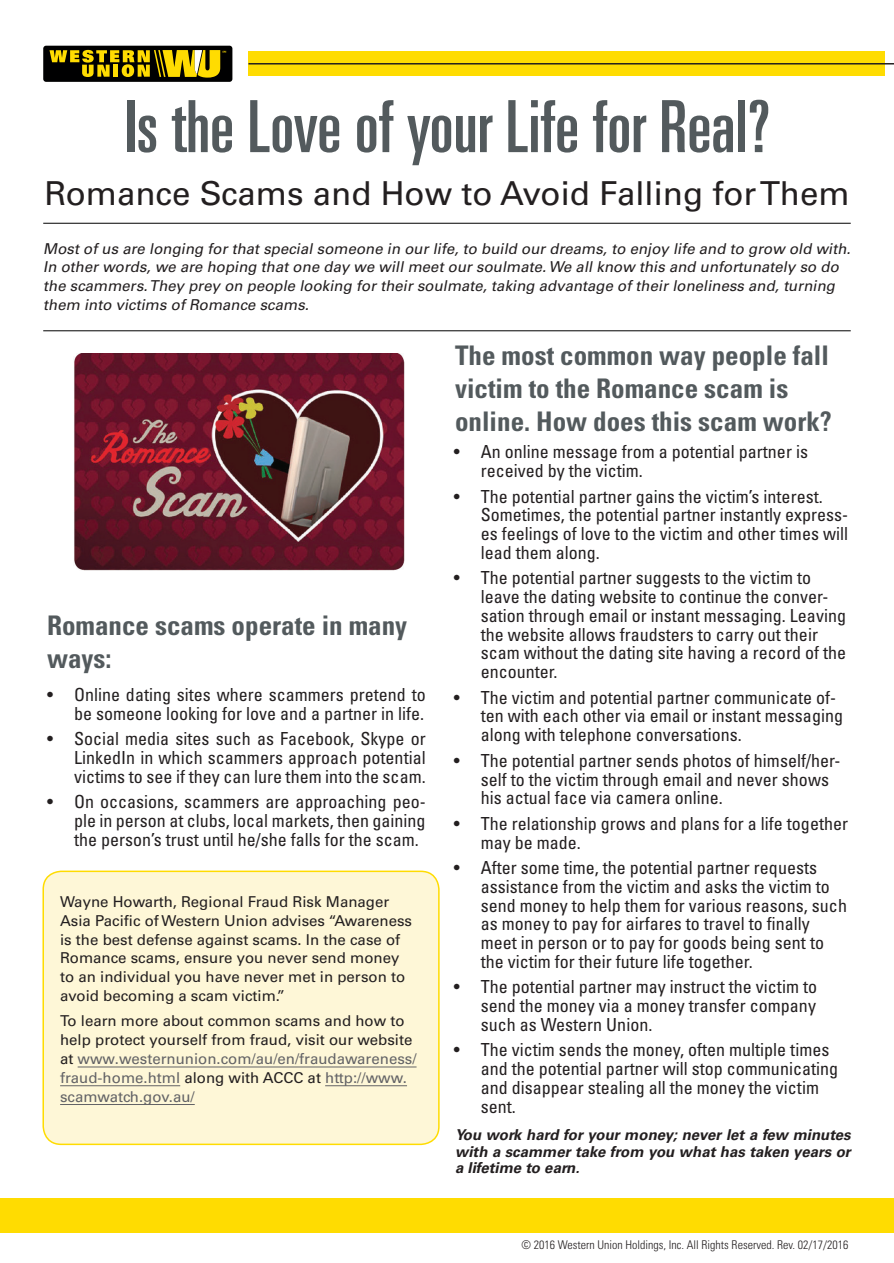
<style>
.page{position:relative;width:894px;height:1263px;background:#fff}
.page>*{position:absolute;margin:0;border:0;box-sizing:border-box;transform-origin:0 0}
.t1{font:ultra-condensed 72px "Univers LT Std";color:#535a5d}
.t2{font:33px "Univers LT Std";color:#231f20}
.t3{font:700 condensed 27px/33px "Univers LT Std";color:#535a5d}
.t4{font:condensed 18px/18.8px "Univers LT Std";color:#231f20}
.t5{font:15px/18.8px "Univers LT Std";color:#231f20}
.t6{font:italic 15px/18.8px "Univers LT Std";color:#231f20}
.t7{font:italic 700 15px/16.5px "Univers LT Std";color:#231f20;text-align:justify}
.t8{font:300 condensed 12px "Univers LT Std";color:#231f20}
.s1{color:#636366}
</style>
<div class="page">
<div style="left:248px;top:51px;width:637px;height:25px;background:#ffdc01"></div>
<div style="left:0;top:1198px;width:893px;height:34px;background:#ffdc01"></div>
<div style="left:43px;top:46px;width:189px;height:36px;background:#000001;border-radius:3px"></div>
<svg style="left:49px;top:50px;width:177px;height:28px"></svg>
<hr style="left:248px;top:63px;width:645px;height:1px;background:#231f20">
<img style="left:74px;top:353px;width:330px;height:217px">
<div style="left:43px;top:871px;width:395px;height:273px;background:#fef7d7;border-radius:18px"></div>
<div style="left:42px;top:870px;width:397px;height:275px;border:2px solid #ffdc01;border-radius:18px"></div>
<hr style="left:43px;top:223px;width:807px;height:1px;background:#000">
<hr style="left:43px;top:330px;width:807px;height:1px;background:#000">
<hr style="left:78px;top:1066px;width:338px;height:1px;background:#636366">
<hr style="left:60px;top:1085px;width:120px;height:1px;background:#636366">
<hr style="left:325px;top:1085px;width:82px;height:1px;background:#636366">
<hr style="left:60px;top:1104px;width:135px;height:1px;background:#636366">
<h1 class="t1" style="left:124px;top:86px;width:647px">Is the Love of your Life for Real?</h1>
<h2 class="t2" style="left:44px;top:174px;width:806px">Romance Scams and How to Avoid Falling for Them</h2>
<p class="t6" style="left:43px;top:239px;width:811px">Most of us are longing for that special someone in our life, to build our dreams, to enjoy life and to grow old with.<br>In other words, we are hoping that one day we will meet our soulmate.We all know this and unfortunately so do the scammers.They prey on people looking for their soulmate, taking advantage of their loneliness and, turning them into victims of Romance scams.</p>
<h3 class="t3" style="left:47px;top:609px;width:361px">Romance scams operate in many ways:</h3>
<p class="t4" style="left:47px;top:685px;width:380px;text-align:right">• Online dating sites where scammers pretend to be someone looking for love and a partner in life.</p>
<p class="t4" style="left:74px;top:729px;width:353px;text-align:justify;text-indent:-27px">• Social media sites such as Facebook, Skype or LinkedIn in which scammers approach potential victims to see if they can lure them into the scam.</p>
<p class="t4" style="left:74px;top:792px;width:353px;text-align:justify;text-indent:-27px">• On occasions, scammers are approaching peo&shy;ple in person at clubs, local markets, then gaining the person’s trust until he/she falls for the scam.</p>
<p class="t5" style="left:60px;top:892px;width:353px">Wayne Howarth, Regional Fraud Risk Manager Asia Pacific of Western Union advises “Awareness is the best defense against scams. In the case of Romance scams, ensure you never send money to an individual you have never met in person to avoid becoming a scam victim.”</p>
<p class="t5" style="left:60px;top:1011px;width:358px">To learn more about common scams and how to help protect yourself from fraud, visit our website at <span class="s1">www.westernunion.com/au/en/fraudawareness/ fraud-home.html</span> along with ACCC at <span class="s1">http://www. scamwatch.gov.au/</span></p>
<h3 class="t3" style="left:455px;top:338px;width:378px">The most common way people fall victim to the Romance scam is online. How does this scam work?</h3>
<p class="t4" style="left:480px;top:442px;width:328px;text-indent:-27px">• An online message from a potential partner is received by the victim.</p>
<p class="t4" style="left:480px;top:486px;width:368px;text-indent:-27px">• The potential partner gains the victim’s interest.<br>Sometimes, the potential partner instantly express&shy;es feelings of love to the victim and other times will lead them along.</p>
<p class="t4" style="left:480px;top:568px;width:366px;text-indent:-27px">• The potential partner suggests to the victim to leave the dating website to continue the conver&shy;sation through email or instant messaging. Leaving the website allows fraudsters to carry out their scam without the dating site having a record of the encounter.</p>
<p class="t4" style="left:480px;top:687px;width:363px;text-indent:-27px">• The victim and potential partner communicate of&shy;ten with each other via email or instant messaging along with telephone conversations.</p>
<p class="t4" style="left:480px;top:750px;width:361px;text-indent:-27px">• The potential partner sends photos of himself/her&shy;self to the victim through email and never shows his actual face via camera online.</p>
<p class="t4" style="left:480px;top:813px;width:368px;text-indent:-27px">• The relationship grows and plans for a life together may be made.</p>
<p class="t4" style="left:480px;top:858px;width:367px;text-indent:-27px">• After some time, the potential partner requests assistance from the victim and asks the victim to send money to help them for various reasons, such as money to pay for airfares to travel to finally meet in person or to pay for goods being sent to the victim for their future life together.</p>
<p class="t4" style="left:480px;top:977px;width:337px;text-align:justify;text-indent:-27px">• The potential partner may instruct the victim to send the money via a money transfer company such as Western Union.</p>
<p class="t4" style="left:480px;top:1040px;width:358px;text-indent:-27px">• The victim sends the money, often multiple times and the potential partner will stop communicating and disappear stealing all the money the victim sent.</p>
<p class="t7" style="left:455px;top:1126px;width:400px">You work hard for your money;never let a few minutes with a scammer take from you what has taken years or a lifetime to earn.</p>
<p class="t8" style="left:521px;top:1237px;width:328px">© 2016 Western Union Holdings, Inc. All Rights Reserved. Rev. 02/17/2016</p>
</div>
